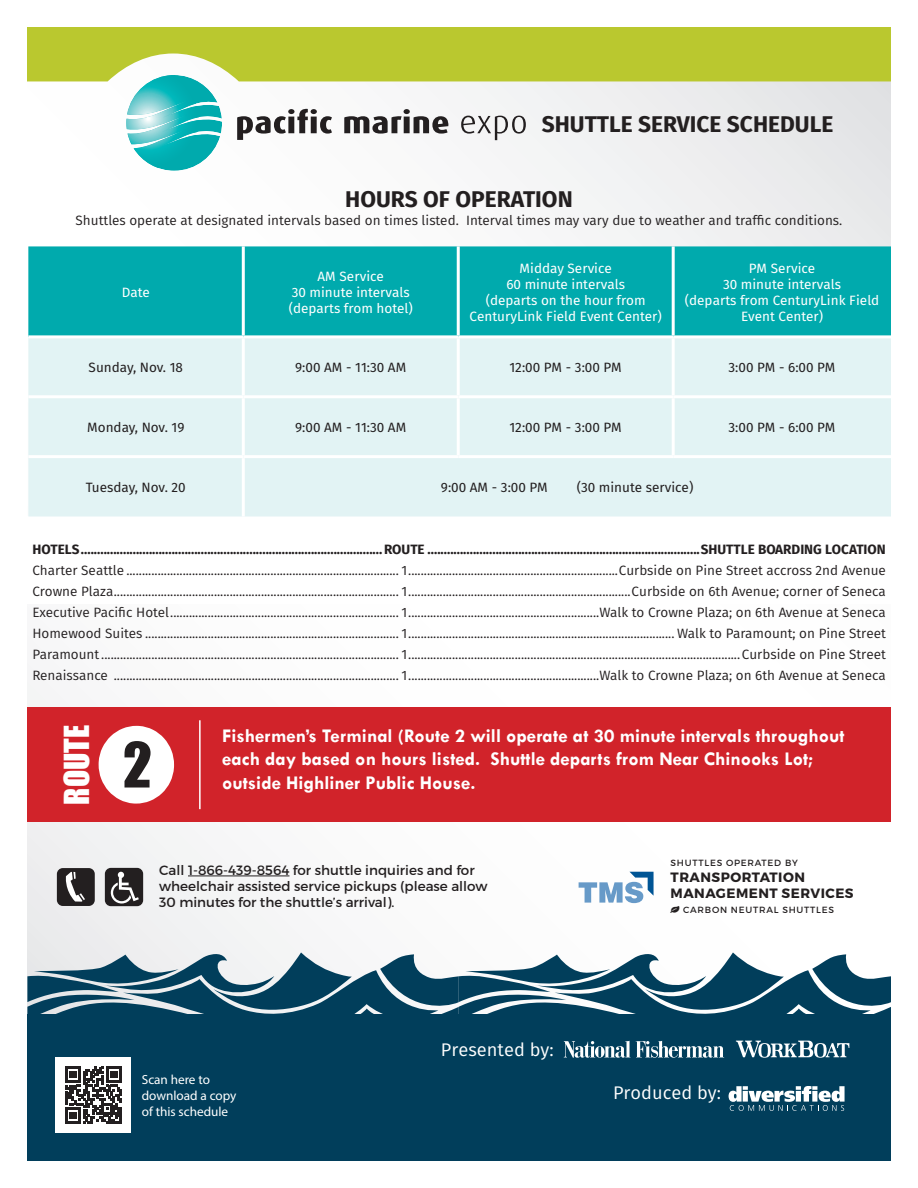
<style>
.page{position:relative;width:918px;height:1188px;background:#fff}
.page>*{position:absolute;margin:0;border:0;box-sizing:border-box;transform-origin:0 0}
.t1{font:57.75px "Impact";color:#231f20}
.t2{font:31.8px "Impact";color:#fff}
.t3{font:700 22.65px "Fira Sans";color:#231f20}
.t4{font:700 19.5px/23.4px "Tw Cen";color:#fff}
.t5{font:18.3px "Fira Sans";color:#fff}
.t6{font:13.5px/21px "Fira Sans";color:#231f20;text-align:justify}
.t7{font:700 13.5px "Fira Sans";color:#231f20}
.t8{font:13.5px/16.2px "Fira Sans";color:#fff;text-align:center}
.t9{font:13.5px "Fira Sans";color:#231f20}
.t10{font:13.5px/16.2px "Montserrat";color:#231f20}
.t11{font:700 13.5px/16.2px "Montserrat";letter-spacing:.035em;color:#231f20}
.t12{font:13.2px/15.9px "Myriad Pro";color:#fff}
.t13{font:9px "Montserrat";letter-spacing:.085em;color:#231f20}
</style>
<div class="page">
<div style="left:27px;top:27px;width:864px;height:488px;background:linear-gradient(to right,#fff,#e7e8e8)"></div>
<svg style="left:126px;top:81px;width:96px;height:90px"></svg>
<svg style="left:237px;top:108px;width:95px;height:32px"></svg>
<svg style="left:344px;top:109px;width:105px;height:25px"></svg>
<svg style="left:461px;top:116px;width:65px;height:24px"></svg>
<div style="left:27px;top:27px;width:864px;height:54px;background:#bac82f"></div>
<div style="left:27px;top:604px;width:864px;height:556px;background:linear-gradient(to right,#f4f4f5,#fff)"></div>
<div style="left:27px;top:1015px;width:864px;height:146px;background:#013e5b"></div>
<div style="left:56px;top:1058px;width:75px;height:75px;background:#fff"></div>
<svg style="left:27px;top:952px;width:864px;height:171px"></svg>
<div style="left:57px;top:868px;width:38px;height:38px;background:#231f20;border-radius:6px"></div>
<svg style="left:65px;top:872px;width:20px;height:30px"></svg>
<div style="left:105px;top:868px;width:38px;height:38px;background:#231f20;border-radius:6px"></div>
<svg style="left:111px;top:872px;width:28px;height:32px"></svg>
<hr style="left:188px;top:876px;width:101px;height:1px;background:#231f20">
<svg style="left:579px;top:872px;width:75px;height:31px"></svg>
<div style="left:28px;top:246px;width:863px;height:89px;background:#00aaad"></div>
<div style="left:28px;top:338px;width:863px;height:179px;background:#e2f3f4"></div>
<hr style="left:242px;top:246px;width:3px;height:89px;background:#fff">
<hr style="left:457px;top:246px;width:3px;height:89px;background:#fff">
<hr style="left:672px;top:246px;width:3px;height:89px;background:#fff">
<hr style="left:28px;top:335px;width:215px;height:3px;background:#fff">
<hr style="left:243px;top:335px;width:215px;height:3px;background:#fff">
<hr style="left:242px;top:338px;width:3px;height:57px;background:#fff">
<hr style="left:458px;top:335px;width:215px;height:3px;background:#fff">
<hr style="left:457px;top:338px;width:3px;height:57px;background:#fff">
<hr style="left:673px;top:335px;width:218px;height:3px;background:#fff">
<hr style="left:672px;top:338px;width:3px;height:57px;background:#fff">
<hr style="left:28px;top:395px;width:215px;height:3px;background:#fff">
<hr style="left:243px;top:395px;width:215px;height:3px;background:#fff">
<hr style="left:242px;top:398px;width:3px;height:57px;background:#fff">
<hr style="left:458px;top:395px;width:215px;height:3px;background:#fff">
<hr style="left:457px;top:398px;width:3px;height:57px;background:#fff">
<hr style="left:673px;top:395px;width:218px;height:3px;background:#fff">
<hr style="left:672px;top:398px;width:3px;height:57px;background:#fff">
<hr style="left:28px;top:455px;width:215px;height:3px;background:#fff">
<hr style="left:243px;top:455px;width:215px;height:3px;background:#fff">
<hr style="left:242px;top:458px;width:3px;height:59px;background:#fff">
<hr style="left:458px;top:455px;width:215px;height:3px;background:#fff">
<hr style="left:673px;top:455px;width:218px;height:3px;background:#fff">
<div style="left:27px;top:707px;width:864px;height:115px;background:#d1232a"></div>
<svg style="left:99px;top:726px;width:75px;height:78px"></svg>
<hr style="left:199px;top:720px;width:2px;height:89px;background:#fff">
<div style="left:105px;top:732px;width:65px;height:65px;background:#fff;border-radius:50%"></div>
<h3 class="t3" style="left:542px;top:108px;width:293px">SHUTTLE SERVICE SCHEDULE</h3>
<h3 class="t3" style="left:345px;top:183px;width:229px">HOURS OF OPERATION</h3>
<p class="t6" style="left:76px;top:210px;width:768px">Shuttles operate at designated intervals based on times listed. Interval times may vary due to weather and traffic conditions.</p>
<p class="t8" style="left:122px;top:284px;width:30px">Date</p>
<p class="t8" style="left:289px;top:268px;width:126px">AM Service<br>30 minute intervals (departs from hotel)</p>
<p class="t8" style="left:470px;top:260px;width:194px">Midday Service<br>60 minute intervals<br>(departs on the hour from<br>CenturyLink Field Event Center)</p>
<p class="t8" style="left:685px;top:260px;width:196px">PM Service<br>30 minute intervals<br>(departs from CenturyLink Field<br>Event Center)</p>
<p class="t9" style="left:89px;top:358px;width:96px">Sunday, Nov. 18</p>
<p class="t9" style="left:295px;top:358px;width:113px">9:00 AM - 11:30 AM</p>
<p class="t9" style="left:509px;top:358px;width:114px">12:00 PM - 3:00 PM</p>
<p class="t9" style="left:729px;top:358px;width:109px">3:00 PM - 6:00 PM</p>
<p class="t9" style="left:87px;top:418px;width:99px">Monday, Nov. 19</p>
<p class="t9" style="left:295px;top:418px;width:113px">9:00 AM - 11:30 AM</p>
<p class="t9" style="left:509px;top:418px;width:114px">12:00 PM - 3:00 PM</p>
<p class="t9" style="left:729px;top:418px;width:109px">3:00 PM - 6:00 PM</p>
<p class="t9" style="left:86px;top:478px;width:101px">Tuesday, Nov. 20</p>
<p class="t9" style="left:441px;top:478px;width:109px">9:00 AM - 3:00 PM</p>
<p class="t9" style="left:577px;top:478px;width:118px">(30 minute service)</p>
<p class="t7" style="left:32px;top:539px;width:855px">HOTELS.............................................................................................ROUTE ....................................................................................SHUTTLE BOARDING LOCATION</p>
<p class="t6" style="left:32px;top:559px;width:855px">Charter Seattle ....................................................................................... 1...................................................................Curbside on Pine Street accross 2nd Avenue Crowne Plaza........................................................................................... 1.......................................................................Curbside on 6th Avenue; corner of Seneca Executive Pacific Hotel......................................................................... 1.............................................................Walk to Crowne Plaza; on 6th Avenue at Seneca Homewood Suites ................................................................................. 1..................................................................................... Walk to Paramount; on Pine Street Paramount............................................................................................... 1..........................................................................................................Curbside on Pine Street Renaissance ........................................................................................... 1.............................................................Walk to Crowne Plaza; on 6th Avenue at Seneca</p>
<h2 class="t2" style="left:52px;top:805px;width:81px;rotate:-90deg">ROUTE</h2>
<h3 class="t4" style="left:222px;top:724px;width:624px">Fishermen’s Terminal (Route 2 will operate at 30 minute intervals throughout each day based on hours listed. Shuttle departs from Near Chinooks Lot;</h3>
<h1 class="t1" style="left:123px;top:720px;width:30px">2</h1>
<h3 class="t4" style="left:222px;top:770px;width:255px">outside Highliner Public House.</h3>
<p class="t10" style="left:159px;top:862px;width:330px">Call 1-866-439-8564 for shuttle inquiries and for wheelchair assisted service pickups (please allow<br>30 minutes for the shuttle’s arrival).</p>
<p class="t12" style="left:142px;top:1072px;width:96px">Scan here to download a copy of this schedule</p>
<h3 class="t5" style="left:441px;top:1036px;width:114px">Presented by:</h3>
<p class="t13" style="left:671px;top:857px;width:129px">SHUTTLES OPERATED BY</p>
<p class="t11" style="left:671px;top:869px;width:185px">TRANSPORTATION<br>MANAGEMENT SERVICES</p>
<p class="t13" style="left:671px;top:904px;width:165px">● CARBON NEUTRAL SHUTTLES</p>
<h3 class="t5" style="left:613px;top:1080px;width:109px">Produced by:</h3>
</div>
